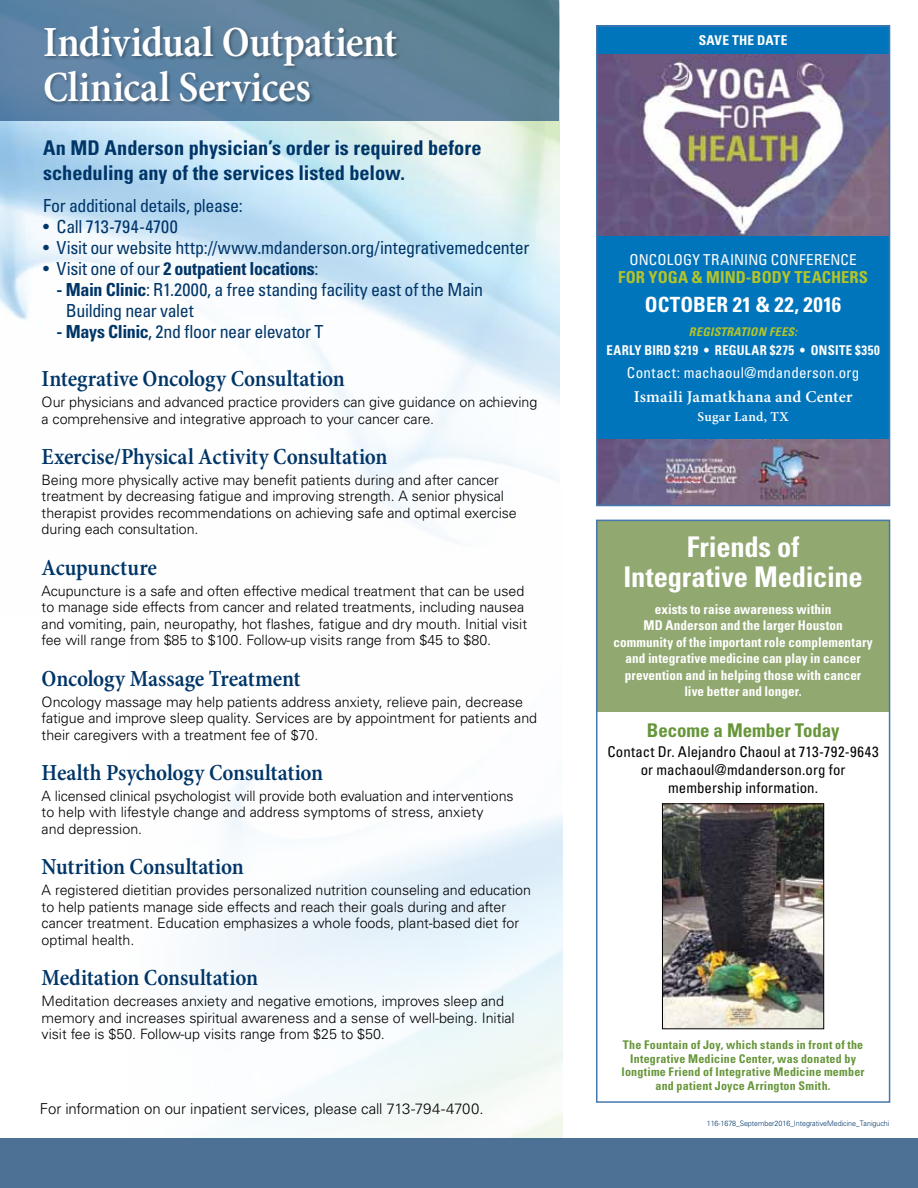
<style>
.page{position:relative;width:918px;height:1188px;background:#fff}
.page>*{position:absolute;margin:0;border:0;box-sizing:border-box;transform-origin:0 0}
.t1{font:600 condensed 43.5px/45px "Minion Pro";letter-spacing:-.01em;color:#fff}
.t2{font:700 condensed 28.5px/30px "Univers LT Std";letter-spacing:-.005em;color:#fff;text-align:center}
.t3{font:600 condensed 23.25px "Minion Pro";letter-spacing:-.01em;color:#003568}
.t4{font:700 condensed 21px "Univers LT Std";letter-spacing:.01em;color:#fff}
.t5{font:700 condensed 20.25px/24.5px "Univers LT Std";color:#003568}
.t6{font:700 condensed 18.9px "Univers LT Std";letter-spacing:-.005em;color:#67963a}
.t7{font:condensed 18px/21px "Univers LT Std";letter-spacing:-.02em;color:#003568}
.t8{font:700 condensed 18px "Univers LT Std";letter-spacing:-.02em;color:#003568}
.t9{font:600 16.5px "Minion Pro";letter-spacing:.01em;color:#fff}
.t10{font:700 condensed 16.5px "Univers LT Std";letter-spacing:.005em;color:#b5c428}
.t11{font:300 15px "Univers LT Std";letter-spacing:-.005em;color:#000}
.t12{font:condensed 15px "Univers LT Std";letter-spacing:.015em;color:#fff}
.t13{font:condensed 14.85px/18px "Univers LT Std";letter-spacing:.005em;color:#000;text-align:center}
.t14{font:300 14.25px/16.5px "Univers LT Std";letter-spacing:-.005em;color:#000}
.t15{font:700 condensed 13.5px/16.5px "Univers LT Std";letter-spacing:.005em;color:#fff;text-align:center}
.t16{font:700 condensed 13.5px "Univers LT Std";letter-spacing:.005em;color:#fff;scale:.95 1}
.t17{font:600 13.5px "Minion Pro";letter-spacing:.03em;color:#fff}
.t18{font:700 condensed 12px/13.5px "Univers LT Std";letter-spacing:.02em;color:#67963a;text-align:center}
.t19{font:italic 700 condensed 12px "Univers LT Std";letter-spacing:.025em;color:#b5c428}
.t20{font:300 7.5px "Univers LT Std";letter-spacing:-.005em;color:#003568;scale:.95 1}
.s1{font-weight:400}
.s2{font-weight:700}
</style>
<div class="page">
<img style="left:599px;top:439px;width:288px;height:64px">
<svg style="left:0;top:0;width:559px;height:122px;background:#5e839b"></svg>
<div style="left:44px;top:25px;width:358px;height:82px;background:#000;opacity:.3"></div>
<div style="left:0;top:1138px;width:918px;height:50px;background:#4d7195"></div>
<div style="left:596px;top:520px;width:294px;height:192px;background:#91a870"></div>
<img style="left:664px;top:806px;width:158px;height:221px">
<div style="left:662px;top:804px;width:162px;height:225px;border:1px solid #000"></div>
<div style="left:596px;top:520px;width:294px;height:583px;border:2px solid #4577ad"></div>
<img style="left:599px;top:54px;width:288px;height:183px">
<div style="left:597px;top:25px;width:293px;height:29px;background:#0075bc"></div>
<div style="left:597px;top:237px;width:293px;height:202px;background:#0075bc"></div>
<div style="left:596px;top:25px;width:294px;height:481px;border:2px solid #4577ad"></div>
<h1 class="t1" style="left:43px;top:21px;width:356px">Individual Outpatient<br>Clinical Services</h1>
<h3 class="t5" style="left:43px;top:136px;width:440px">An MD Anderson physician’s order is required before scheduling any of the services listed below.</h3>
<p class="t7" style="left:43px;top:195px;width:201px">For additional details, please:</p>
<p class="t7" style="left:43px;top:216px;width:136px">• Call 713-794-4700</p>
<p class="t7" style="left:43px;top:237px;width:488px">• Visit our website http://www.mdanderson.org/integrativemedcenter</p>
<p class="t8" style="left:43px;top:258px;width:277px"><span class="s1">• Visit one of our</span> 2 outpatient locations<span class="s1">:</span></p>
<p class="t7" style="left:66px;top:279px;width:419px;text-indent:-9px"><span class="s2">- Main Clinic</span>: R1.2000, a free standing facility east of the Main<br>Building near valet</p>
<p class="t7" style="left:57px;top:321px;width:268px"><span class="s2">- Mays Clinic</span>, 2nd floor near elevator T</p>
<h3 class="t3" style="left:42px;top:365px;width:305px">Integrative Oncology Consultation</h3>
<p class="t14" style="left:42px;top:394px;width:497px">Our physicians and advanced practice providers can give guidance on achieving a comprehensive and integrative approach to your cancer care.</p>
<h3 class="t3" style="left:42px;top:443px;width:347px">Exercise/Physical Activity Consultation</h3>
<p class="t14" style="left:42px;top:472px;width:477px">Being more physically active may benefit patients during and after cancer treatment by decreasing fatigue and improving strength. A senior physical therapist provides recommendations on achieving safe and optimal exercise during each consultation.</p>
<h3 class="t3" style="left:42px;top:554px;width:117px">Acupuncture</h3>
<p class="t14" style="left:42px;top:582px;width:487px">Acupuncture is a safe and often effective medical treatment that can be used to manage side effects from cancer and related treatments, including nausea and vomiting, pain, neuropathy, hot flashes, fatigue and dry mouth. Initial visit fee will range from $85 to $100. Follow-up visits range from $45 to $80.</p>
<h3 class="t3" style="left:42px;top:664px;width:261px">Oncology Massage Treatment</h3>
<p class="t14" style="left:42px;top:693px;width:497px">Oncology massage may help patients address anxiety, relieve pain, decrease fatigue and improve sleep quality. Services are by appointment for patients and their caregivers with a treatment fee of $70.</p>
<h3 class="t3" style="left:42px;top:759px;width:283px">Health Psychology Consultation</h3>
<p class="t14" style="left:42px;top:788px;width:473px">A licensed clinical psychologist will provide both evaluation and interventions to help with lifestyle change and address symptoms of stress, anxiety<br>and depression.</p>
<h3 class="t3" style="left:42px;top:853px;width:204px">Nutrition Consultation</h3>
<p class="t14" style="left:42px;top:882px;width:491px">A registered dietitian provides personalized nutrition counseling and education to help patients manage side effects and reach their goals during and after cancer treatment. Education emphasizes a whole foods, plant-based diet for optimal health.</p>
<h3 class="t3" style="left:42px;top:964px;width:218px">Meditation Consultation</h3>
<p class="t14" style="left:42px;top:993px;width:475px">Meditation decreases anxiety and negative emotions, improves sleep and memory and increases spiritual awareness and a sense of well-being. Initial visit fee is $50. Follow-up visits range from $25 to $50.</p>
<p class="t11" style="left:40px;top:1099px;width:445px">For information on our inpatient services, please call 713-794-4700.</p>
<p class="t15" style="left:699px;top:31px;width:90px">SAVE THE DATE</p>
<p class="t12" style="left:629px;top:251px;width:229px">ONCOLOGY TRAINING CONFERENCE</p>
<p class="t10" style="left:618px;top:267px;width:251px">FOR YOGA &amp; MIND-BODY TEACHERS</p>
<h3 class="t4" style="left:645px;top:292px;width:198px">OCTOBER 21 &amp; 22, 2016</h3>
<p class="t19" style="left:689px;top:324px;width:110px">REGISTRATION FEES:</p>
<p class="t16" style="left:606px;top:342px;width:289px">EARLY BIRD $219 • REGULAR $275 • ONSITE $350</p>
<p class="t12" style="left:627px;top:363px;width:234px">Contact: machaoul@mdanderson.org</p>
<p class="t9" style="left:634px;top:385px;width:220px">Ismaili Jamatkhana and Center</p>
<p class="t17" style="left:698px;top:408px;width:93px">Sugar Land, TX</p>
<h2 class="t2" style="left:624px;top:532px;width:241px">Friends of<br>Integrative Medicine</h2>
<p class="t15" style="left:613px;top:601px;width:261px">exists to raise awareness within<br>MD Anderson and the larger Houston community of the important role complementary and integrative medicine can play in cancer prevention and in helping those with cancer live better and longer.</p>
<h3 class="t6" style="left:647px;top:719px;width:194px">Become a Member Today</h3>
<p class="t13" style="left:607px;top:743px;width:273px">Contact Dr. Alejandro Chaoul at 713-792-9643 or machaoul@mdanderson.org for membership information.</p>
<p class="t18" style="left:622px;top:1038px;width:244px">The Fountain of Joy, which stands in front of the Integrative Medicine Center, was donated by longtime Friend of Integrative Medicine member and patient Joyce Arrington Smith.</p>
<p class="t20" style="left:707px;top:1119px;width:194px">116-1678_September2016_IntegrativeMedicine_Taniguchi</p>
</div>
